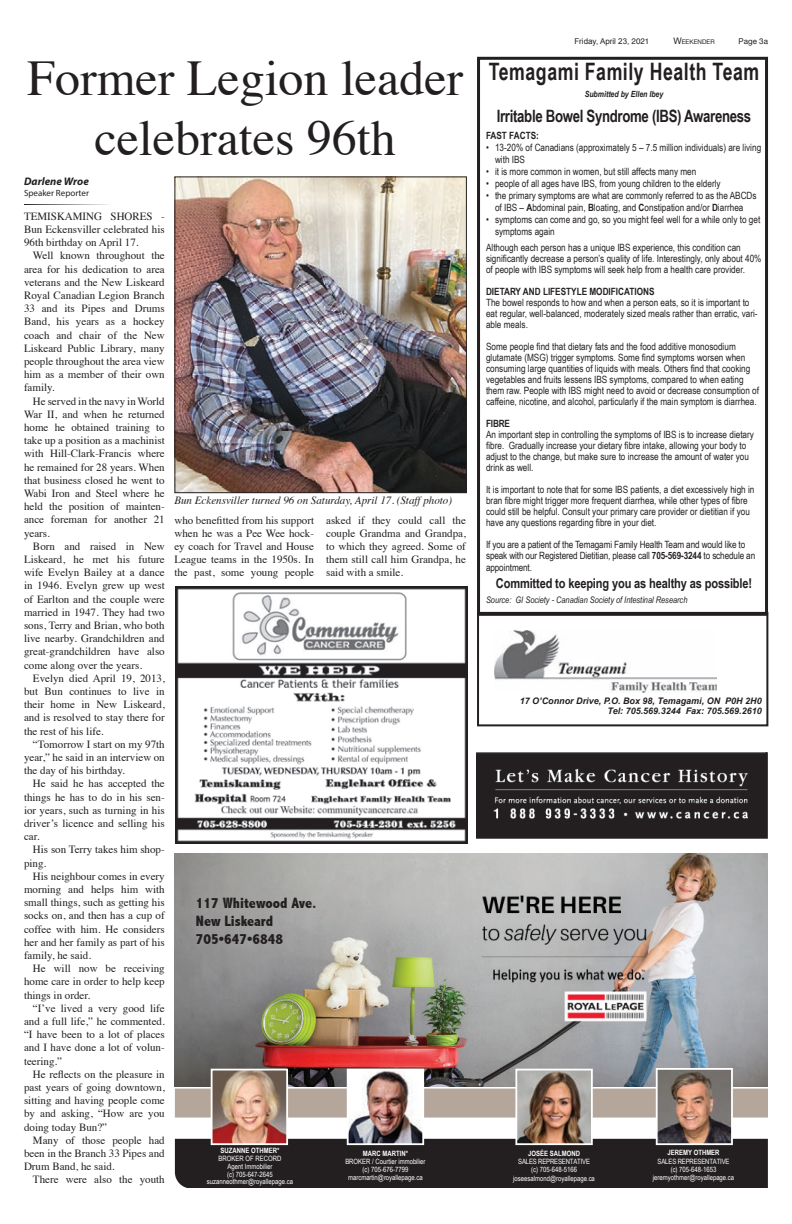
<style>
.page{position:relative;width:792px;height:1224px;background:#fff}
.page>*{position:absolute;margin:0;border:0;box-sizing:border-box;transform-origin:0 0}
.t1{font:50px/60px "Times";color:#231f20;text-align:center}
.t2{font:700 24px "Arial Narrow";letter-spacing:.025em;color:#231f20;scale:.9 1}
.t3{font:700 17px "Arial Narrow";letter-spacing:-.02em;color:#231f20;scale:.95 1}
.t4{font:800 condensed 15px/18px "Abadi";color:#231f20}
.t5{font:700 13.5px "Arial Narrow";letter-spacing:-.01em;color:#231f20}
.t6{font:11px/13.2px "Times";color:#231f20;text-align:justify}
.t7{font:italic 11px "Times";color:#231f20}
.t8{font:italic 700 11px "Myriad Pro";color:#231f20}
.t9{font:10px/11px "Arial Narrow";color:#231f20}
.t10{font:700 10px "Arial Narrow";color:#231f20}
.t11{font:italic 700 9px/10px "Arial";color:#231f20;text-align:right}
.t12{font:italic 9px "Arial Narrow";color:#231f20}
.t13{font:9px "Myriad Pro";color:#231f20}
.t14{font:italic 700 8.5px "Arial Narrow";color:#231f20}
.t15{font:8px "Arial";color:#231f20}
.t16{font:8px "Helvetica Neue";color:#231f20}
.t17{font:7.3px/8.2px "Arial Narrow";color:#fff;text-align:center}
.t18{font:700 7.3px "Arial Narrow";color:#fff}
.t19{font:6.3px "Helvetica Neue";color:#231f20}
.s1{font-family:"Helvetica"}
.s2{font-size:9px}
.s3{font-weight:700}
</style>
<div class="page">
<img style="left:175px;top:854px;width:593px;height:214px">
<img style="left:175px;top:1068px;width:593px;height:120px">
<img style="left:174px;top:176px;width:293px;height:317px">
<div style="left:477px;top:57px;width:291px;height:559px;border:3px solid #231f20"></div>
<div style="left:477px;top:612px;width:291px;height:114px;border:2px solid #231f20"></div>
<img style="left:494px;top:631px;width:222px;height:61px">
<img style="left:476px;top:752px;width:292px;height:86px">
<img style="left:176px;top:586px;width:292px;height:257px">
<img style="left:24px;top:204px;width:85px;height:1px">
<h1 class="t1" style="left:27px;top:44px;width:437px">Former Legion leader celebrates 96th</h1>
<p class="t8" style="left:24px;top:174px;width:66px">Darlene Wroe</p>
<p class="t13" style="left:24px;top:187px;width:66px">Speaker Reporter</p>
<p class="t6" style="left:24px;top:209px;width:142px">TEMISKAMING SHORES - Bun Eckensviller celebrated his 96th birthday on April 17.</p>
<p class="t6" style="left:24px;top:248px;width:142px;text-indent:9px">Well known throughout the area for his dedication to area veterans and the New Liskeard Royal Canadian Legion Branch 33 and its Pipes and Drums Band, his years as a hockey coach and chair of the New Liskeard Public Library, many people throughout the area view him as a member of their own family.</p>
<p class="t6" style="left:24px;top:393px;width:142px;text-indent:9px">He served in the navy in World War II, and when he returned home he obtained training to take up a position as a machinist with Hill-Clark-Francis where he remained for 28 years. When that business closed he went to Wabi Iron and Steel where he held the position of mainten&shy;ance foreman for another 21 years.</p>
<p class="t6" style="left:24px;top:539px;width:142px;text-indent:9px">Born and raised in New Liskeard, he met his future wife Evelyn Bailey at a dance in 1946. Evelyn grew up west of Earlton and the couple were married in 1947. They had two sons, Terry and Brian, who both live nearby. Grandchildren and great-grandchildren have also come along over the years.</p>
<p class="t6" style="left:24px;top:671px;width:142px;text-indent:9px">Evelyn died April 19, 2013, but Bun continues to live in their home in New Liskeard, and is resolved to stay there for the rest of his life.</p>
<p class="t6" style="left:24px;top:737px;width:142px;text-indent:9px">“Tomorrow I start on my 97th year,” he said in an interview on the day of his birthday.</p>
<p class="t6" style="left:24px;top:776px;width:142px;text-indent:9px">He said he has accepted the things he has to do in his sen&shy;ior years, such as turning in his driver’s licence and selling his car.</p>
<p class="t6" style="left:24px;top:842px;width:142px;text-indent:9px">His son Terry takes him shop&shy;ping.</p>
<p class="t6" style="left:24px;top:869px;width:142px;text-indent:9px">His neighbour comes in every morning and helps him with small things, such as getting his socks on, and then has a cup of coffee with him. He considers her and her family as part of his family, he said.</p>
<p class="t6" style="left:24px;top:961px;width:142px;text-indent:9px">He will now be receiving home care in order to help keep things in order.</p>
<p class="t6" style="left:24px;top:1001px;width:142px;text-indent:9px">“I’ve lived a very good life and a full life,” he commented. “I have been to a lot of places and I have done a lot of volun&shy;teering.”</p>
<p class="t6" style="left:24px;top:1067px;width:142px;text-indent:9px">He reflects on the pleasure in past years of going downtown, sitting and having people come by and asking, “How are you doing today Bun?”</p>
<p class="t6" style="left:24px;top:1133px;width:142px;text-indent:9px">Many of those people had been in the Branch 33 Pipes and Drum Band, he said.</p>
<p class="t6" style="left:33px;top:1172px;width:133px">There were also the youth</p>
<p class="t7" style="left:174px;top:491px;width:279px">Bun Eckensviller turned 96 on Saturday, April 17. (Staff photo)</p>
<p class="t6" style="left:174px;top:512px;width:141px">who benefitted from his support when he was a Pee Wee hock&shy;ey coach for Travel and House League teams in the 1950s. In the past, some young people</p>
<p class="t6" style="left:326px;top:512px;width:141px">asked if they could call the couple Grandma and Grandpa, to which they agreed. Some of them still call him Grandpa, he said with a smile.</p>
<h3 class="t4" style="left:196px;top:894px;width:122px">117 Whitewood Ave.<br>New Liskeard<br>705•647•6848</h3>
<p class="t18" style="left:221px;top:1145px;width:60px">SUZANNE OTHMER*</p>
<p class="t17" style="left:207px;top:1154px;width:88px;line-height:7.7px">BROKER OF RECORD<br>Agent Immobilier<br>(c) 705-647-2645 suzanneothmer@royallepage.ca</p>
<p class="t18" style="left:363px;top:1148px;width:47px">MARC MARTIN*</p>
<p class="t17" style="left:345px;top:1157px;width:82px">BROKER / Courtier immobilier (c) 705-676-7799 marcmartin@royallepage.ca</p>
<p class="t15" style="left:574px;top:36px;width:76px">Friday, April 23, <span class="s1">2021</span></p>
<p class="t19" style="left:673px;top:37px;width:43px"><span class="s2">W</span>EEKENDER</p>
<p class="t16" style="left:739px;top:35px;width:31px">Page 3a</p>
<h2 class="t2" style="left:489px;top:54px;width:302px">Temagami Family Health Team</h2>
<p class="t14" style="left:585px;top:88px;width:80px">Submitted by Ellen Ibey</p>
<h3 class="t3" style="left:497px;top:103px;width:269px">Irritable Bowel Syndrome (IBS) Awareness</h3>
<p class="t10" style="left:486px;top:128px;width:54px">FAST FACTS:</p>
<p class="t9" style="left:495px;top:141px;width:268px;line-height:12px;text-indent:-9px">• 13-20% of Canadians (approximately 5 – 7.5 million individuals) are living with IBS</p>
<p class="t9" style="left:486px;top:165px;width:212px">• it is more common in women, but still affects many men</p>
<p class="t9" style="left:486px;top:177px;width:236px">• people of all ages have IBS, from young children to the elderly</p>
<p class="t9" style="left:486px;top:189px;width:272px;line-height:12px;text-align:center">• the primary symptoms are what are commonly referred to as the ABCDs of IBS – <span class="s3">A</span>bdominal pain, <span class="s3">B</span>loating, and <span class="s3">C</span>onstipation and/or <span class="s3">D</span>iarrhea</p>
<p class="t9" style="left:495px;top:213px;width:267px;line-height:12px;text-indent:-9px">• symptoms can come and go, so you might feel well for a while only to get symptoms again</p>
<p class="t9" style="left:486px;top:241px;width:277px">Although each person has a unique IBS experience, this condition can significantly decrease a person’s quality of life. Interestingly, only about 40% of people with IBS symptoms will seek help from a health care provider.</p>
<p class="t10" style="left:486px;top:284px;width:170px">DIETARY AND LIFESTYLE MODIFICATIONS</p>
<p class="t9" style="left:486px;top:296px;width:273px">The bowel responds to how and when a person eats, so it is important to eat regular, well-balanced, moderately sized meals rather than erratic, vari&shy;able meals.</p>
<p class="t9" style="left:486px;top:340px;width:275px">Some people find that dietary fats and the food additive monosodium glutamate (MSG) trigger symptoms. Some find symptoms worsen when consuming large quantities of liquids with meals. Others find that cooking vegetables and fruits lessens IBS symptoms, compared to when eating them raw. People with IBS might need to avoid or decrease consumption of caffeine, nicotine, and alcohol, particularly if the main symptom is diarrhea.</p>
<p class="t10" style="left:486px;top:416px;width:26px">FIBRE</p>
<p class="t9" style="left:486px;top:428px;width:270px">An important step in controlling the symptoms of IBS is to increase dietary fibre. Gradually increase your dietary fibre intake, allowing your body to adjust to the change, but make sure to increase the amount of water you drink as well.</p>
<p class="t9" style="left:486px;top:483px;width:270px">It is important to note that for some IBS patients, a diet excessively high in bran fibre might trigger more frequent diarrhea, while other types of fibre could still be helpful. Consult your primary care provider or dietitian if you have any questions regarding fibre in your diet.</p>
<p class="t9" style="left:486px;top:538px;width:271px">If you are a patient of the Temagami Family Health Team and would like to speak with our Registered Dietitian, please call <span class="s3">705-569-3244</span> to schedule an</p>
<p class="t9" style="left:486px;top:561px;width:47px">appointment.</p>
<p class="t5" style="left:496px;top:573px;width:258px">Committed to keeping you as healthy as possible!</p>
<p class="t12" style="left:486px;top:593px;width:203px">Source: GI Society - Canadian Society of Intestinal Research</p>
<p class="t11" style="left:520px;top:697px;width:244px">17 O’Connor Drive, P.O. Box 98, Temagami, ON P0H 2H0<br>Tel: 705.569.3244 Fax: 705.569.2610</p>
<p class="t18" style="left:528px;top:1148px;width:53px">JOSÉE SALMOND</p>
<p class="t17" style="left:513px;top:1157px;width:83px">SALES REPRESENTATIVE<br>(c) 705-648-5166 joseesalmond@royallepage.ca</p>
<p class="t18" style="left:668px;top:1147px;width:54px">JEREMY OTHMER</p>
<p class="t17" style="left:653px;top:1157px;width:83px">SALES REPRESENTATIVE<br>(c) 705-648-1653 jeremyothmer@royallepage.ca</p>
</div>
